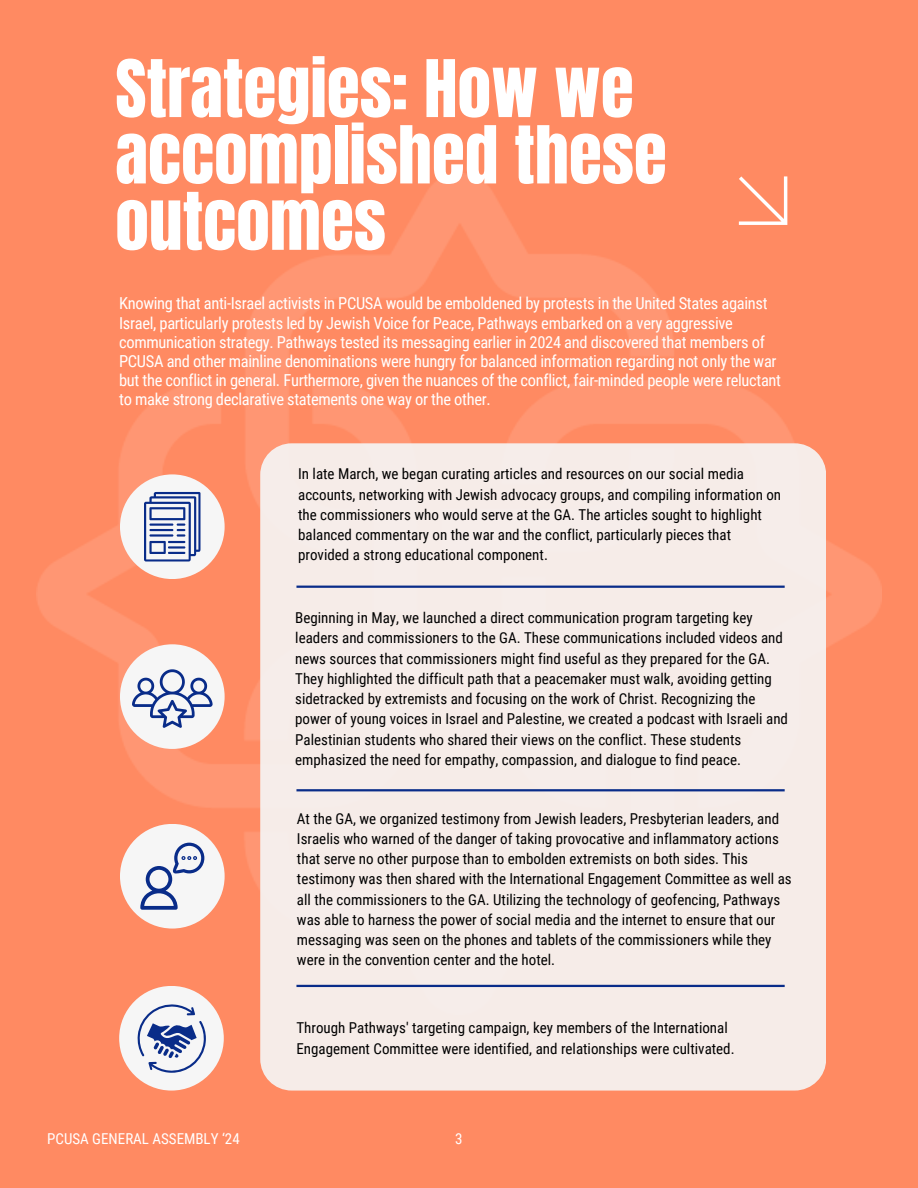
<style>
.page{position:relative;width:918px;height:1188px;background:#ff8a62}
.page>*{position:absolute;margin:0;border:0;box-sizing:border-box;transform-origin:0 0}
.t1{font:67.5px/66.3px "Anton";color:#fff}
.t2{font:16.5px/19.2px "Roboto Condensed";letter-spacing:-.02em;color:#fff}
.t3{font:15px/20.2px "Roboto Condensed";color:#000}
.t4{font:15px "Roboto Condensed";color:#fff}
</style>
<div class="page">
<img style="left:36px;top:173px;width:845px;height:842px">
<svg style="left:739px;top:177px;width:48px;height:48px"></svg>
<div style="left:120px;top:474px;width:105px;height:105px;background:#f6f6f6;border-radius:50%"></div>
<svg style="left:144px;top:492px;width:56px;height:70px"></svg>
<div style="left:120px;top:644px;width:105px;height:105px;background:#f6f6f6;border-radius:50%"></div>
<svg style="left:132px;top:669px;width:81px;height:59px"></svg>
<div style="left:120px;top:824px;width:105px;height:105px;background:#f6f6f6;border-radius:50%"></div>
<svg style="left:140px;top:843px;width:64px;height:67px"></svg>
<div style="left:119px;top:986px;width:105px;height:105px;background:#f6f6f6;border-radius:50%"></div>
<svg style="left:137px;top:1004px;width:69px;height:68px"></svg>
<div style="left:260px;top:443px;width:566px;height:648px;background:#f6ece8"></div>
<hr style="left:296px;top:586px;width:489px;height:2px;background:#092c89">
<hr style="left:296px;top:789px;width:489px;height:2px;background:#092c89">
<hr style="left:296px;top:985px;width:489px;height:2px;background:#092c89">
<h1 class="t1" style="left:115px;top:57px;width:553px">Strategies: How we accomplished these outcomes</h1>
<p class="t2" style="left:119px;top:294px;width:663px">Knowing that anti-Israel activists in PCUSA would be emboldened by protests in the United States against Israel, particularly protests led by Jewish Voice for Peace, Pathways embarked on a very aggressive communication strategy. Pathways tested its messaging earlier in 2024 and discovered that members of PCUSA and other mainline denominations were hungry for balanced information regarding not only the war but the conflict in general. Furthermore, given the nuances of the conflict, fair-minded people were reluctant to make strong declarative statements one way or the other.</p>
<p class="t3" style="left:298px;top:464px;width:484px">In late March, we began curating articles and resources on our social media accounts, networking with Jewish advocacy groups, and compiling information on the commissioners who would serve at the GA. The articles sought to highlight balanced commentary on the war and the conflict, particularly pieces that provided a strong educational component.</p>
<p class="t3" style="left:295px;top:608px;width:494px">Beginning in May, we launched a direct communication program targeting key leaders and commissioners to the GA. These communications included videos and news sources that commissioners might find useful as they prepared for the GA.<br>They highlighted the difficult path that a peacemaker must walk, avoiding getting sidetracked by extremists and focusing on the work of Christ. Recognizing the power of young voices in Israel and Palestine, we created a podcast with Israeli and Palestinian students who shared their views on the conflict. These students emphasized the need for empathy, compassion, and dialogue to find peace.</p>
<p class="t3" style="left:297px;top:808px;width:496px">At the GA, we organized testimony from Jewish leaders, Presbyterian leaders, and Israelis who warned of the danger of taking provocative and inflammatory actions that serve no other purpose than to embolden extremists on both sides. This testimony was then shared with the International Engagement Committee as well as all the commissioners to the GA. Utilizing the technology of geofencing, Pathways was able to harness the power of social media and the internet to ensure that our messaging was seen on the phones and tablets of the commissioners while they were in the convention center and the hotel.</p>
<p class="t3" style="left:296px;top:1018px;width:440px">Through Pathways' targeting campaign, key members of the International<br>Engagement Committee were identified, and relationships were cultivated.</p>
<p class="t4" style="left:47px;top:1130px;width:194px">PCUSA GENERAL ASSEMBLY ‘24</p>
<p class="t4" style="left:455px;top:1130px;width:9px">3</p>
</div>
